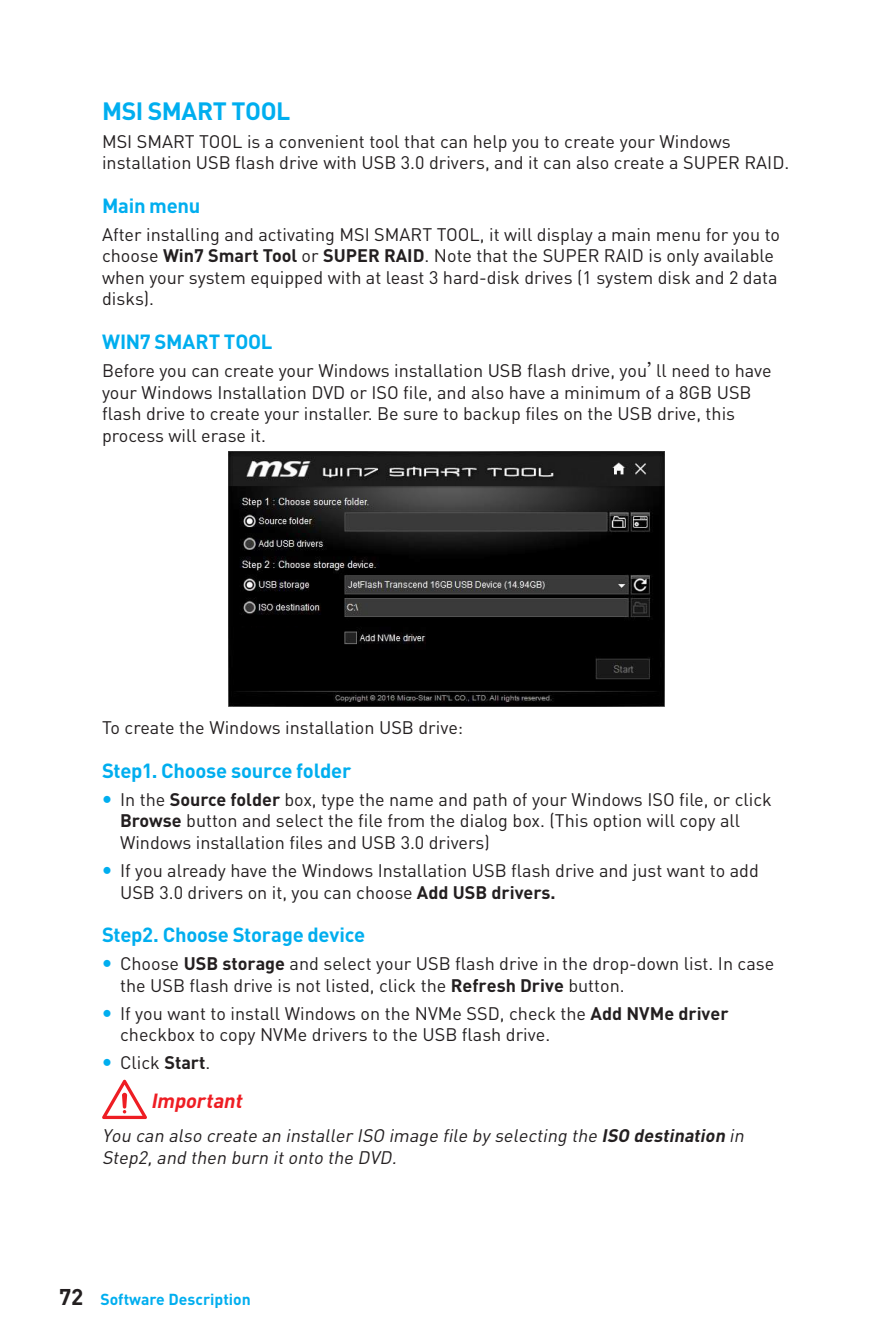
<style>
.page{position:relative;width:893px;height:1340px;background:#fff}
.page>*{position:absolute;margin:0;border:0;box-sizing:border-box;transform-origin:0 0}
.t1{font:700 24.75px "DIN Pro";letter-spacing:-.02em;color:#00aeef}
.t2{font:700 20.25px "DIN Pro";letter-spacing:-.015em;color:#00aeef}
.t3{font:italic 700 20.25px "DIN Pro";color:#ee1d23}
.t4{font:18px/21.6px "DIN Pro";color:#231f20}
.t5{font:italic 18px/21.6px "DIN Pro";color:#231f20}
.t6{font:700 15.75px "DIN Pro";color:#00aeef}
.s1{font-weight:700}
.s2{font-family:"Noto Sans CJ Ktc"}
.s3{font-size:22.5px;color:#231f20}
</style>
<div class="page">
<img style="left:228px;top:452px;width:436px;height:254px">
<svg style="left:102px;top:1079px;width:45px;height:40px"></svg>
<h1 class="t1" style="left:102px;top:94px;width:190px">MSI SMART TOOL</h1>
<p class="t4" style="left:102px;top:129px;width:689px">MSI SMART TOOL is a convenient tool that can help you to create your Windows installation USB flash drive with USB 3.0 drivers, and it can also create a SUPER RAID.</p>
<p class="t2" style="left:102px;top:191px;width:100px">Main menu</p>
<p class="t4" style="left:102px;top:223px;width:680px">After installing and activating MSI SMART TOOL, it will display a main menu for you to choose <span class="s1">Win7 Smart Tool</span> or <span class="s1">SUPER RAID</span>. Note that the SUPER RAID is only available when your system equipped with at least 3 hard-disk drives (1 system disk and 2 data disks).</p>
<p class="t2" style="left:102px;top:328px;width:172px">WIN7 SMART TOOL</p>
<p class="t4" style="left:102px;top:359px;width:671px">Before you can create your Windows installation USB flash drive, you<span class="s2">’</span>ll need to have your Windows Installation DVD or ISO file, and also have a minimum of a 8GB USB flash drive to create your installer. Be sure to backup files on the USB drive, this process will erase it.</p>
<p class="t4" style="left:102px;top:716px;width:363px">To create the Windows installation USB drive:</p>
<p class="t2" style="left:102px;top:756px;width:251px">Step1. Choose source folder</p>
<p class="t4" style="left:120px;top:787px;width:653px">In the <span class="s1">Source folder</span> box, type the name and path of your Windows ISO file, or click<br><span class="s1">Browse</span> button and select the file from the dialog box. (This option will copy all<br>Windows installation files and USB 3.0 drivers)</p>
<p class="t4" style="left:120px;top:859px;width:640px">If you already have the Windows Installation USB flash drive and just want to add<br>USB 3.0 drivers on it, you can choose <span class="s1">Add USB drivers.</span></p>
<p class="t2" style="left:102px;top:921px;width:265px">Step2. Choose Storage device</p>
<p class="t4" style="left:120px;top:952px;width:656px">Choose <span class="s1">USB storage</span> and select your USB flash drive in the drop-down list. In case the USB flash drive is not listed, click the <span class="s1">Refresh Drive</span> button.</p>
<p class="t4" style="left:120px;top:1001px;width:610px">If you want to install Windows on the NVMe SSD, check the <span class="s1">Add NVMe driver </span>checkbox to copy NVMe drivers to the USB flash drive.</p>
<p class="t4" style="left:120px;top:1051px;width:92px">Click <span class="s1">Start</span>.</p>
<p class="t3" style="left:151px;top:1086px;width:97px">Important</p>
<p class="t5" style="left:102px;top:1124px;width:647px">You can also create an installer ISO image file by selecting the <span class="s1">ISO destination</span> in<br>Step2,and then burn itonto the DVD.</p>
<p class="t6" style="left:59px;top:1288px;width:193px"><span class="s3">72</span> Software Description</p>
</div>
